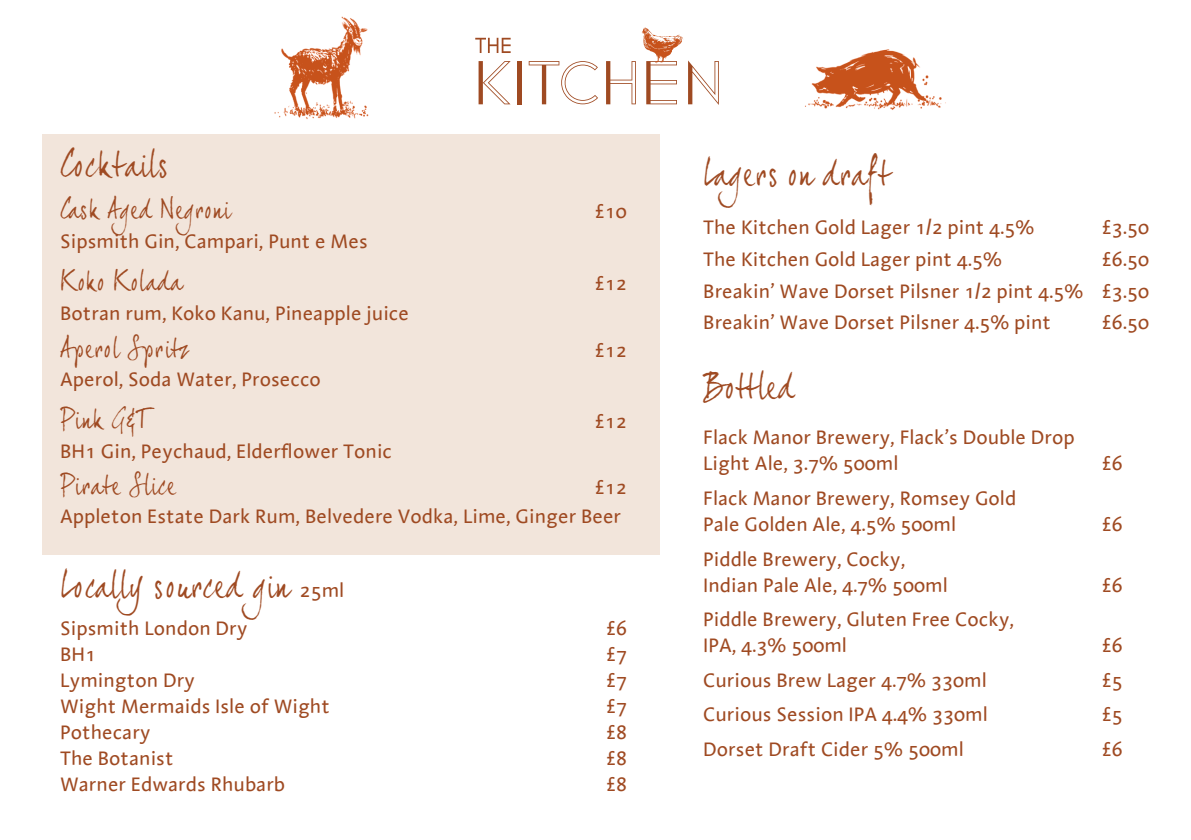
<style>
.page{position:relative;width:1191px;height:840px;background:#fff}
.page>*{position:absolute;margin:0;border:0;box-sizing:border-box;transform-origin:0 0}
.t1{font:34px "Joe Hand 2 15";color:#9f4a22}
.t2{font:34px "Joe Hand 2 15";letter-spacing:-.02em;color:#9f4a22}
.t3{font:26px "Joe Hand 2 15";color:#9f4a22}
.t4{font:20px/26px "Aroma LT";color:#9f4a22}
.s1{font-family:"Aroma LT";font-size:20px}
</style>
<div class="page">
<div style="left:42px;top:134px;width:618px;height:420px;background:#f2e5db"></div>
<svg style="left:475px;top:38px;width:35px;height:15px"></svg>
<svg style="left:478px;top:61px;width:32px;height:43px"></svg>
<hr style="left:517px;top:61px;width:4px;height:43px;background:#9f4a22">
<svg style="left:606px;top:61px;width:30px;height:43px"></svg>
<svg style="left:529px;top:61px;width:69px;height:43px"></svg>
<svg style="left:642px;top:27px;width:77px;height:78px"></svg>
<img style="left:805px;top:49px;width:141px;height:61px">
<img style="left:274px;top:16px;width:95px;height:103px">
<p class="t1" style="left:60px;top:144px;width:111px">Cocktails</p>
<p class="t3" style="left:60px;top:194px;width:172px">Cask Aged Negroni</p>
<p class="t4" style="left:594px;top:198px;width:34px">£10</p>
<p class="t4" style="left:60px;top:228px;width:309px">Sipsmith Gin, Campari, Punt e Mes</p>
<p class="t3" style="left:60px;top:265px;width:124px">Koko Kolada</p>
<p class="t4" style="left:594px;top:269px;width:34px">£12</p>
<p class="t4" style="left:60px;top:299px;width:350px">Botran rum, Koko Kanu, Pineapple juice</p>
<p class="t3" style="left:60px;top:332px;width:131px">Aperol Spritz</p>
<p class="t4" style="left:594px;top:336px;width:34px">£12</p>
<p class="t4" style="left:60px;top:366px;width:262px">Aperol, Soda Water, Prosecco</p>
<p class="t3" style="left:60px;top:403px;width:90px">Pink G&amp;T</p>
<p class="t4" style="left:594px;top:407px;width:34px">£12</p>
<p class="t4" style="left:60px;top:437px;width:333px">BH1 Gin, Peychaud, Elderflower Tonic</p>
<p class="t3" style="left:60px;top:469px;width:118px">Pirate Slice</p>
<p class="t4" style="left:594px;top:473px;width:34px">£12</p>
<p class="t4" style="left:60px;top:503px;width:562px">Appleton Estate Dark Rum, Belvedere Vodka, Lime, Ginger Beer</p>
<p class="t1" style="left:60px;top:565px;width:286px">Locally sourced gin <span class="s1">25ml</span></p>
<p class="t4" style="left:60px;top:614px;width:189px">Sipsmith London Dry</p>
<p class="t4" style="left:605px;top:614px;width:23px">£6</p>
<p class="t4" style="left:60px;top:640px;width:38px">BH1</p>
<p class="t4" style="left:605px;top:640px;width:23px">£7</p>
<p class="t4" style="left:60px;top:666px;width:136px">Lymington Dry</p>
<p class="t4" style="left:605px;top:666px;width:23px">£7</p>
<p class="t4" style="left:60px;top:692px;width:271px">Wight Mermaids Isle of Wight</p>
<p class="t4" style="left:605px;top:692px;width:23px">£7</p>
<p class="t4" style="left:60px;top:718px;width:92px">Pothecary</p>
<p class="t4" style="left:605px;top:718px;width:23px">£8</p>
<p class="t4" style="left:60px;top:744px;width:115px">The Botanist</p>
<p class="t4" style="left:605px;top:744px;width:23px">£8</p>
<p class="t4" style="left:60px;top:770px;width:227px">Warner Edwards Rhubarb</p>
<p class="t4" style="left:605px;top:770px;width:23px">£8</p>
<p class="t1" style="left:703px;top:154px;width:189px">Lagers on draft</p>
<p class="t4" style="left:703px;top:214px;width:333px">The Kitchen Gold Lager 1/2 pint 4.5%</p>
<p class="t4" style="left:1101px;top:214px;width:49px">£3.50</p>
<p class="t4" style="left:703px;top:245px;width:300px">The Kitchen Gold Lager pint 4.5%</p>
<p class="t4" style="left:1101px;top:245px;width:49px">£6.50</p>
<p class="t4" style="left:703px;top:277px;width:447px">Breakin’ Wave Dorset Pilsner 1/2 pint 4.5% £3.50</p>
<p class="t4" style="left:703px;top:309px;width:349px">Breakin’ Wave Dorset Pilsner 4.5% pint</p>
<p class="t4" style="left:1101px;top:309px;width:49px">£6.50</p>
<p class="t2" style="left:703px;top:366px;width:93px">Bottled</p>
<p class="t4" style="left:703px;top:424px;width:373px">Flack Manor Brewery, Flack’s Double Drop<br>Light Ale, 3.7% 500ml</p>
<p class="t4" style="left:1101px;top:450px;width:23px">£6</p>
<p class="t4" style="left:703px;top:484px;width:315px">Flack Manor Brewery, Romsey Gold<br>Pale Golden Ale, 4.5% 500ml</p>
<p class="t4" style="left:703px;top:545px;width:246px">Piddle Brewery, Cocky,<br>Indian Pale Ale, 4.7% 500ml</p>
<p class="t4" style="left:703px;top:605px;width:312px">Piddle Brewery, Gluten Free Cocky,<br>IPA, 4.3% 500ml</p>
<p class="t4" style="left:1101px;top:510px;width:23px">£6</p>
<p class="t4" style="left:1101px;top:571px;width:23px">£6</p>
<p class="t4" style="left:1101px;top:631px;width:23px">£6</p>
<p class="t4" style="left:703px;top:666px;width:285px">Curious Brew Lager 4.7% 330ml</p>
<p class="t4" style="left:1101px;top:666px;width:23px">£5</p>
<p class="t4" style="left:703px;top:700px;width:286px">Curious Session IPA 4.4% 330ml</p>
<p class="t4" style="left:1101px;top:700px;width:23px">£5</p>
<p class="t4" style="left:703px;top:735px;width:262px">Dorset Draft Cider 5% 500ml</p>
<p class="t4" style="left:1101px;top:735px;width:23px">£6</p>
</div>
